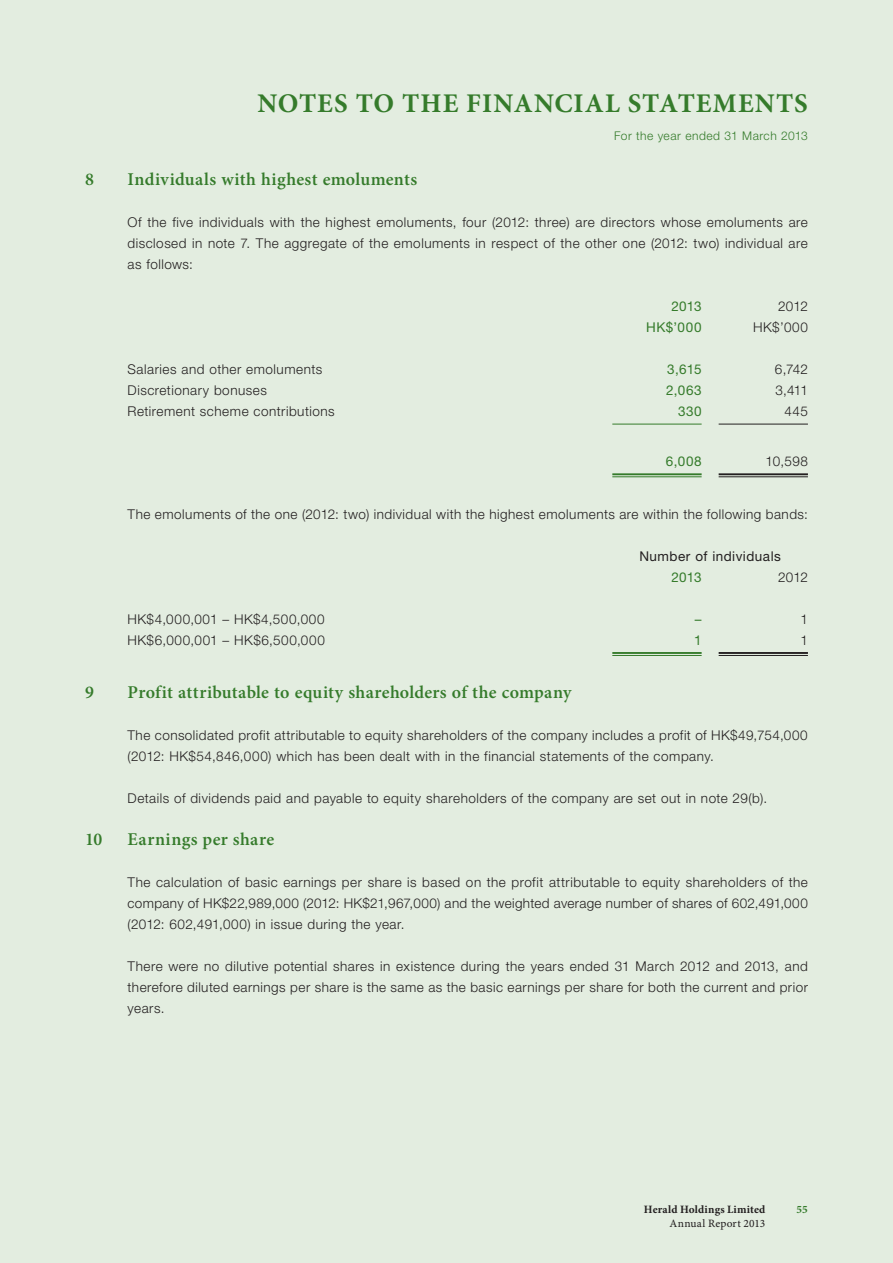
<style>
.page{position:relative;width:893px;height:1263px;background:#e3ede0}
.page>*{position:absolute;margin:0;border:0;box-sizing:border-box;transform-origin:0 0}
.t1{font:700 27px "Minion Pro";letter-spacing:.035em;color:#357b2b}
.t2{font:600 18px "Minion Pro";letter-spacing:.015em;color:#357b2b}
.t3{font:300 13.5px/21px "Helvetica Neue LT Std";letter-spacing:.035em;color:#231f20;text-align:justify}
.t4{font:300 13.5px "Helvetica Neue LT Std";letter-spacing:.055em;color:#231f20}
.t5{font:13.5px "Helvetica Neue LT Std";letter-spacing:.035em;color:#357b2b}
.t6{font:13.5px "Helvetica Neue LT Std";letter-spacing:.035em;color:#231f20}
.t7{font:300 12px "Helvetica Neue LT Std";letter-spacing:.04em;color:#357b2b}
.t8{font:700 11.25px "Minion Pro";letter-spacing:.01em;color:#231f20}
.t9{font:11.25px "Minion Pro Capt";letter-spacing:.02em;color:#231f20}
.t10{font:700 11.25px "Minion Pro";color:#357b2b}
</style>
<div class="page">
<hr style="left:612px;top:424px;width:90px;height:1px;background:#357b2b">
<hr style="left:719px;top:424px;width:89px;height:1px;background:#231f20">
<hr style="left:612px;top:473px;width:90px;height:2px;background:#357b2b">
<hr style="left:612px;top:476px;width:90px;height:1px;background:#357b2b">
<hr style="left:719px;top:473px;width:89px;height:2px;background:#231f20">
<hr style="left:719px;top:476px;width:89px;height:1px;background:#231f20">
<hr style="left:612px;top:652px;width:90px;height:2px;background:#357b2b">
<hr style="left:612px;top:655px;width:90px;height:1px;background:#357b2b">
<hr style="left:719px;top:652px;width:89px;height:2px;background:#231f20">
<hr style="left:719px;top:655px;width:89px;height:1px;background:#231f20">
<h1 class="t1" style="left:257px;top:84px;width:552px">NOTES TO THE FINANCIAL STATEMENTS</h1>
<p class="t7" style="left:614px;top:128px;width:195px">For the year ended 31 March 2013</p>
<h2 class="t2" style="left:85px;top:167px;width:10px">8</h2>
<h2 class="t2" style="left:128px;top:167px;width:291px">Individuals with highest emoluments</h2>
<p class="t3" style="left:128px;top:211px;width:682px">Of the five individuals with the highest emoluments, four (2012: three) are directors whose emoluments are disclosed in note 7. The aggregate of the emoluments in respect of the other one (2012: two) individual are as follows:</p>
<p class="t5" style="left:671px;top:298px;width:32px">2013</p>
<p class="t3" style="left:778px;top:295px;width:31px">2012</p>
<p class="t5" style="left:646px;top:319px;width:57px">HK$’000</p>
<p class="t3" style="left:753px;top:316px;width:56px">HK$’000</p>
<p class="t3" style="left:128px;top:358px;width:196px">Salaries and other emoluments</p>
<p class="t5" style="left:667px;top:361px;width:36px">3,615</p>
<p class="t3" style="left:775px;top:358px;width:34px">6,742</p>
<p class="t3" style="left:128px;top:379px;width:141px">Discretionary bonuses</p>
<p class="t5" style="left:666px;top:382px;width:37px">2,063</p>
<p class="t3" style="left:775px;top:379px;width:34px">3,411</p>
<p class="t3" style="left:128px;top:400px;width:209px">Retirement scheme contributions</p>
<p class="t5" style="left:678px;top:403px;width:25px">330</p>
<p class="t3" style="left:784px;top:400px;width:25px">445</p>
<p class="t5" style="left:666px;top:454px;width:37px">6,008</p>
<p class="t3" style="left:766px;top:451px;width:44px">10,598</p>
<p class="t3" style="left:128px;top:503px;width:682px">The emoluments of the one (2012: two) individual with the highest emoluments are within the following bands:</p>
<p class="t6" style="left:639px;top:548px;width:143px">Number of individuals</p>
<p class="t5" style="left:671px;top:569px;width:32px">2013</p>
<p class="t3" style="left:778px;top:566px;width:31px">2012</p>
<p class="t4" style="left:128px;top:611px;width:199px">HK$4,000,001 – HK$4,500,000</p>
<p class="t5" style="left:695px;top:611px;width:8px">–</p>
<p class="t3" style="left:800px;top:608px;width:9px">1</p>
<p class="t4" style="left:128px;top:632px;width:199px">HK$6,000,001 – HK$6,500,000</p>
<p class="t5" style="left:694px;top:632px;width:9px">1</p>
<p class="t3" style="left:800px;top:629px;width:9px">1</p>
<h2 class="t2" style="left:85px;top:680px;width:10px">9</h2>
<h2 class="t2" style="left:128px;top:680px;width:446px">Profit attributable to equity shareholders of the company</h2>
<p class="t3" style="left:128px;top:724px;width:682px">The consolidated profit attributable to equity shareholders of the company includes a profit of HK$49,754,000 (2012: HK$54,846,000) which has been dealt with in the financial statements of the company.</p>
<p class="t3" style="left:128px;top:787px;width:641px">Details of dividends paid and payable to equity shareholders of the company are set out in note 29(b).</p>
<h2 class="t2" style="left:85px;top:827px;width:19px">10</h2>
<h2 class="t2" style="left:128px;top:827px;width:148px">Earnings per share</h2>
<p class="t3" style="left:128px;top:871px;width:682px">The calculation of basic earnings per share is based on the profit attributable to equity shareholders of the company of HK$22,989,000 (2012: HK$21,967,000) and the weighted average number of shares of 602,491,000 (2012: 602,491,000) in issue during the year.</p>
<p class="t3" style="left:128px;top:955px;width:682px">There were no dilutive potential shares in existence during the years ended 31 March 2012 and 2013, and therefore diluted earnings per share is the same as the basic earnings per share for both the current and prior years.</p>
<p class="t8" style="left:644px;top:1202px;width:123px">HERALD HOLDINGS LIMITED</p>
<p class="t9" style="left:669px;top:1216px;width:97px">Annual Report 2013</p>
<p class="t10" style="left:797px;top:1202px;width:13px">55</p>
</div>
